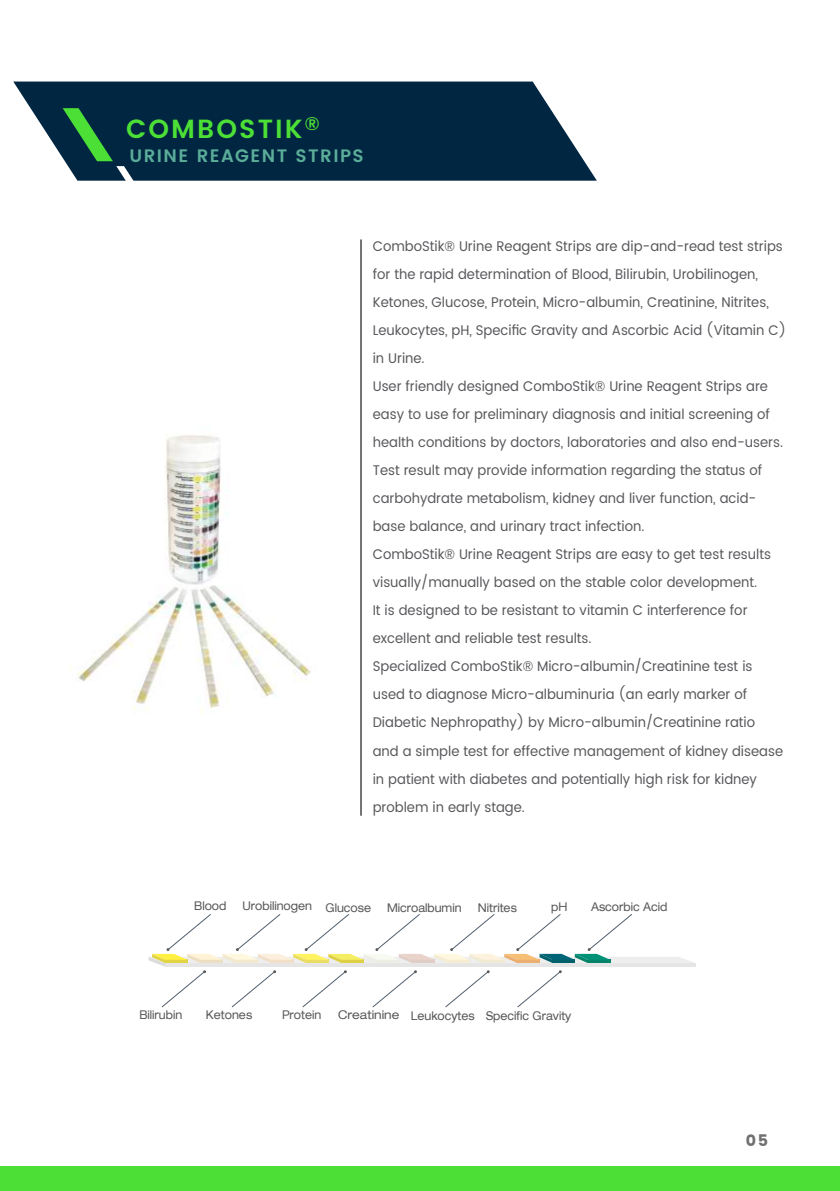
<style>
.page{position:relative;width:840px;height:1191px;background:#fff}
.page>*{position:absolute;margin:0;border:0;box-sizing:border-box;transform-origin:0 0}
.t1{font:600 26.2px "Poppins";letter-spacing:.08em;color:#4ce036}
.t2{font:600 18px "Poppins";letter-spacing:.08em;color:#5bad99}
.t3{font:700 16px "Poppins";color:#717071}
.t4{font:14px/28px "Poppins";color:#58585c;scale:.94 1}
.t5{font:expanded 12px "Helvetica 53";color:#595757;scale:.88 1}
.t6{font:expanded 12px "Helvetica 53";color:#595757;scale:.96 1}
</style>
<div class="page">
<svg style="left:13px;top:82px;width:583px;height:99px;background:#1e4058"></svg>
<div style="left:1px;top:1166px;width:838px;height:25px;background:#4ce036"></div>
<svg style="left:63px;top:108px;width:77px;height:73px;background:#184d4a"></svg>
<hr style="left:360px;top:239px;width:1px;height:576px;background:#1b1b19">
<svg style="left:148px;top:914px;width:547px;height:94px"></svg>
<img style="left:68px;top:435px;width:243px;height:278px">
<h1 class="t1" style="left:126px;top:109px;width:194px">COMBOSTIK<sup>®</sup></h1>
<p class="t2" style="left:129px;top:142px;width:235px">URINE REAGENT STRIPS</p>
<p class="t4" style="left:372px;top:233px;width:441px">ComboStik® Urine Reagent Strips are dip-and-read test strips for the rapid determination of Blood, Bilirubin, Urobilinogen, Ketones, Glucose, Protein, Micro-albumin, Creatinine, Nitrites, Leukocytes, pH, Specific Gravity and Ascorbic Acid (Vitamin C) in Urine.<br>User friendly designed ComboStik® Urine Reagent Strips are easy to use for preliminary diagnosis and initial screening of health conditions by doctors, laboratories and also end-users.<br>Test result may provide information regarding the status of carbohydrate metabolism, kidney and liver function, acid&shy;base balance, and urinary tract infection.<br>ComboStik® Urine Reagent Strips are easy to get test results visually/manually based on the stable color development.<br>It is designed to be resistant to vitamin C interference for excellent and reliable test results.<br>Specialized ComboStik® Micro-albumin/Creatinine test is used to diagnose Micro-albuminuria (an early marker of Diabetic Nephropathy) by Micro-albumin/Creatinine ratio<br>and a simple test for effective management of kidney disease in patient with diabetes and potentially high risk for kidney problem in early stage.</p>
<p class="t5" style="left:194px;top:898px;width:38px">Blood</p>
<p class="t5" style="left:242px;top:898px;width:80px">Urobilinogen</p>
<p class="t5" style="left:325px;top:900px;width:53px">Glucose</p>
<p class="t5" style="left:387px;top:900px;width:86px">Microalbumin</p>
<p class="t5" style="left:477px;top:900px;width:46px">Nitrites</p>
<p class="t5" style="left:551px;top:899px;width:20px">pH</p>
<p class="t5" style="left:590px;top:899px;width:88px">Ascorbic Acid</p>
<p class="t6" style="left:338px;top:1007px;width:65px">Creatinine</p>
<p class="t5" style="left:282px;top:1007px;width:46px">Protein</p>
<p class="t5" style="left:410px;top:1008px;width:74px">Leukocytes</p>
<p class="t5" style="left:139px;top:1007px;width:50px">Bilirubin</p>
<p class="t5" style="left:486px;top:1008px;width:98px">Specific Gravity</p>
<p class="t5" style="left:206px;top:1007px;width:54px">Ketones</p>
<p class="t3" style="left:745px;top:1131px;width:24px">05</p>
</div>
